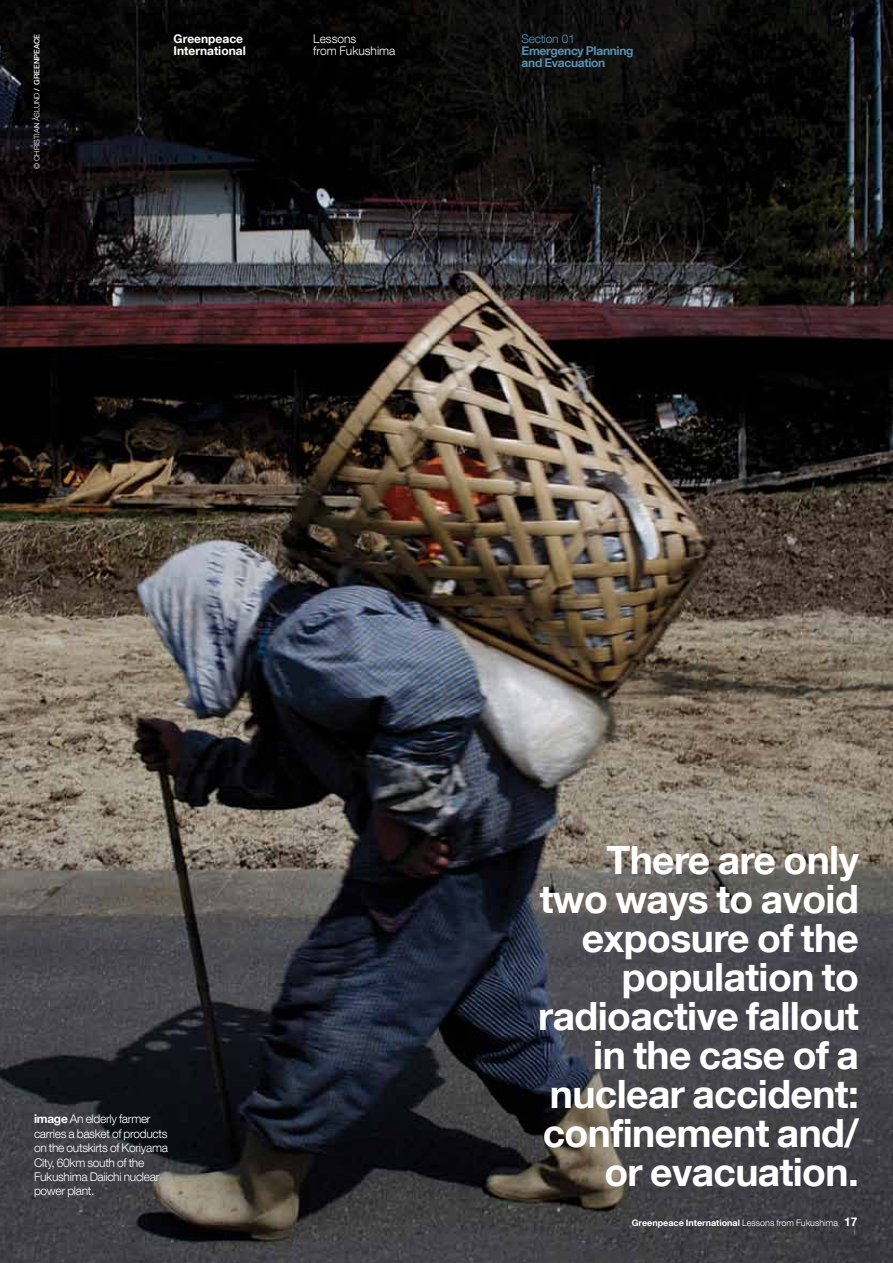
<style>
.page{position:relative;width:893px;height:1263px;background:#fff}
.page>*{position:absolute;margin:0;border:0;box-sizing:border-box;transform-origin:0 0}
.t1{font:700 39px/39px "Helvetica Neue LT Com";letter-spacing:-.015em;color:#fff;text-align:right}
.t2{font:300 12px/14.4px "Helvetica Neue LT Com";letter-spacing:-.025em;color:#fff}
.t3{font:700 12px/12px "Helvetica Neue LT Com";letter-spacing:-.025em;color:#5890b1}
.t4{font:700 12px/12px "Helvetica Neue LT Com";color:#fff}
.t5{font:300 12px/12px "Helvetica Neue LT Com";color:#fff}
.t6{font:300 12px "Helvetica Neue LT Com";letter-spacing:-.025em;color:#5890b1}
.t7{font:700 9px "Helvetica Neue LT Com";color:#fff}
.t8{font:300 7.5px "Helvetica Neue LT Com";color:#fff}
.s1{font-weight:500}
.s2{font-weight:700}
.s3{font-weight:300}
.s4{font-size:12px}
</style>
<div class="page">
<img style="left:0;top:0;width:893px;height:1263px">
<p class="t8" style="left:32px;top:169px;width:136px;rotate:-90deg">© CHRISTIAN ÅSLUND <span class="s1">/ Greenpeace</span></p>
<p class="t4" style="left:174px;top:32px;width:74px">Greenpeace<br>International</p>
<p class="t5" style="left:313px;top:32px;width:84px">Lessons<br>from Fukushima</p>
<p class="t6" style="left:522px;top:31px;width:55px">Section 01</p>
<p class="t3" style="left:522px;top:44px;width:113px">Emergency Planning and Evacuation</p>
<p class="t2" style="left:34px;top:1112px;width:135px"><span class="s2">image</span> An elderly farmer carries a basket of products on the outskirts of Koriyama<br>City, 60km south of the<br>Fukushima Daiichi nuclear power plant.</p>
<p class="t1" style="left:538px;top:840px;width:322px">There are only two ways to avoid exposure of the population to radioactive fallout in the case of a nuclear accident: confinement and/ or evacuation.</p>
<p class="t7" style="left:632px;top:1217px;width:227px">Greenpeace International <span class="s3">Lessons from Fukushima</span> <span class="s4">17</span></p>
</div>
